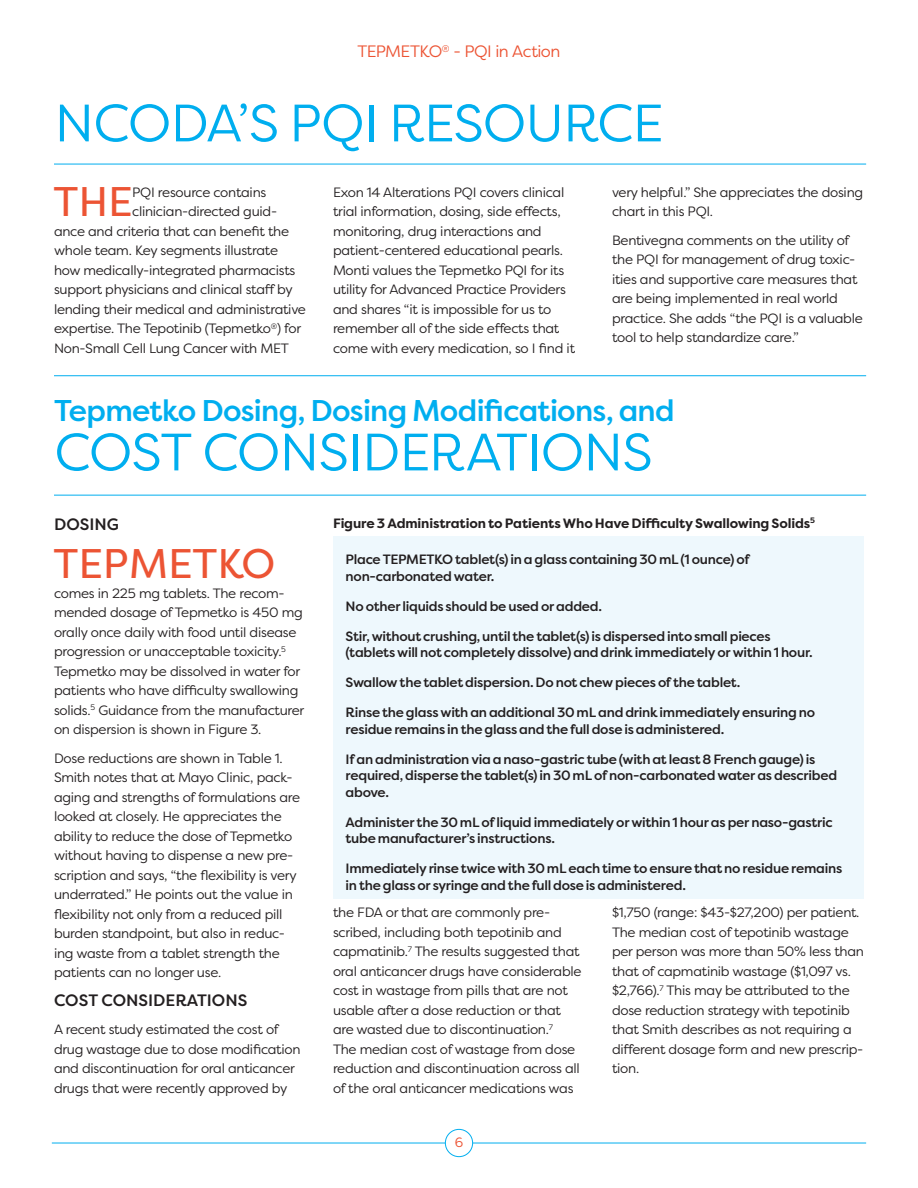
<style>
.page{position:relative;width:918px;height:1188px;background:#fff}
.page>*{position:absolute;margin:0;border:0;box-sizing:border-box;transform-origin:0 0}
.t1{font:52.5px "Filson Pro";letter-spacing:-.015em;color:#00aeef}
.Drop_Cap_-_Kate{font:41.4px "Filson Pro";color:#ec5434}
.t2{font:500 30px "Filson Pro";letter-spacing:-.025em;color:#00aeef}
.Mid_Header_within_Article_-_Kate{font:500 16.5px "Filson Pro";color:#231f20}
.t3{font:16.5px "Filson Pro";letter-spacing:-.035em;color:#ec5434}
.Body_Copy_-_Kate{font:13.5px/19.5px "Filson Pro";letter-spacing:-.02em;color:#231f20}
.Drop_Cap_-_Kate-2{font:13.5px/19.5px "Filson Pro";letter-spacing:-.02em;color:#231f20}
.t4{font:500 13.5px/16.5px "Filson Pro";letter-spacing:-.02em;color:#231f20}
.t5{font:700 13.5px "Filson Pro";letter-spacing:-.01em;color:#231f20}
.t6{font:13.5px "Filson Pro";color:#ec5434}
</style>
<div class="page">
<hr style="left:52px;top:1143px;width:814px;height:1px;background:#00aeef">
<div style="left:445px;top:1129px;width:28px;height:28px;background:#fff;border-radius:50%"></div>
<div style="left:445px;top:1129px;width:28px;height:28px;border:1px solid #00aeef;border-radius:50%"></div>
<hr style="left:54px;top:164px;width:812px;height:1px;background:#00aeef">
<hr style="left:54px;top:495px;width:812px;height:1px;background:#00aeef">
<hr style="left:54px;top:375px;width:812px;height:1px;background:#00aeef">
<div style="left:333px;top:536px;width:531px;height:363px;background:#eef8fd"></div>
<p class="t3" style="left:358px;top:41px;width:204px">TEPMETKO<sup>®</sup> - PQI in Action</p>
<p class="t1" style="left:55px;top:88px;width:610px">NCODA’S PQI RESOURCE</p>
<p class="Drop_Cap_-_Kate" style="left:54px;top:174px;width:80px">THE</p>
<p class="Drop_Cap_-_Kate-2" style="left:132px;top:182px;width:136px">PQI resource contains</p>
<p class="Drop_Cap_-_Kate-2" style="left:333px;top:182px;width:244px">Exon 14 Alterations PQI covers clinical trial information, dosing, side effects, monitoring, drug interactions and patient-centered educational pearls.<br>Monti values the Tepmetko PQI for its utility for Advanced Practice Providers and shares “it is impossible for us to remember all of the side effects that come with every medication, so I find it</p>
<p class="Drop_Cap_-_Kate-2" style="left:612px;top:182px;width:253px">very helpful.” She appreciates the dosing chart in this PQI.</p>
<p class="Drop_Cap_-_Kate-2" style="left:132px;top:202px;width:147px">clinician-directed guid-</p>
<p class="Drop_Cap_-_Kate-2" style="left:54px;top:221px;width:237px">ance and criteria that can benefit the</p>
<p class="Drop_Cap_-_Kate-2" style="left:54px;top:241px;width:226px">whole team. Key segments illustrate</p>
<p class="Drop_Cap_-_Kate-2" style="left:54px;top:260px;width:243px">how medically-integrated pharmacists</p>
<p class="Drop_Cap_-_Kate-2" style="left:54px;top:280px;width:240px">support physicians and clinical staff by</p>
<p class="Drop_Cap_-_Kate-2" style="left:54px;top:299px;width:254px">lending their medical and administrative</p>
<p class="Drop_Cap_-_Kate-2" style="left:54px;top:319px;width:249px">expertise. The Tepotinib (Tepmetko<sup>®</sup>) for</p>
<p class="Drop_Cap_-_Kate-2" style="left:54px;top:338px;width:237px">Non-Small Cell Lung Cancer with MET</p>
<p class="Body_Copy_-_Kate" style="left:612px;top:230px;width:252px">Bentivegna comments on the utility of the PQI for management of drug toxic&shy;ities and supportive care measures that are being implemented in real world practice. She adds “the PQI is a valuable tool to help standardize care.”</p>
<p class="t2" style="left:54px;top:390px;width:622px">Tepmetko Dosing, Dosing Modifications, and</p>
<p class="t1" style="left:55px;top:417px;width:600px">COST CONSIDERATIONS</p>
<p class="Mid_Header_within_Article_-_Kate" style="left:54px;top:513px;width:66px">DOSING</p>
<p class="Drop_Cap_-_Kate" style="left:54px;top:536px;width:223px">TEPMETKO</p>
<p class="Drop_Cap_-_Kate-2" style="left:54px;top:583px;width:252px">comes in 225 mg tablets. The recom&shy;mended dosage of Tepmetko is 450 mg orally once daily with food until disease progression or unacceptable toxicity.<sup>5<br></sup>Tepmetko may be dissolved in water for patients who have difficulty swallowing solids.<sup>5</sup> Guidance from the manufacturer on dispersion is shown in Figure 3.</p>
<p class="Body_Copy_-_Kate" style="left:54px;top:748px;width:248px">Dose reductions are shown in Table 1.<br>Smith notes that at Mayo Clinic, pack&shy;aging and strengths of formulations are looked at closely. He appreciates the ability to reduce the dose of Tepmetko without having to dispense a new pre&shy;scription and says, “the flexibility is very underrated.” He points out the value in flexibility not only from a reduced pill burden standpoint, but also in reduc&shy;ing waste from a tablet strength the patients can no longer use.</p>
<p class="Mid_Header_within_Article_-_Kate" style="left:54px;top:988px;width:195px">COST CONSIDERATIONS</p>
<p class="Body_Copy_-_Kate" style="left:54px;top:1019px;width:248px">A recent study estimated the cost of drug wastage due to dose modification and discontinuation for oral anticancer drugs that were recently approved by</p>
<p class="t5" style="left:333px;top:515px;width:484px">Figure 3 Administration to Patients Who Have Difficulty Swallowing Solids<sup>5</sup></p>
<p class="t4" style="left:346px;top:551px;width:406px">Place TEPMETKO tablet(s) in a glass containing 30 mL (1 ounce) of non-carbonated water.</p>
<p class="t4" style="left:346px;top:598px;width:258px">No other liquids should be used or added.</p>
<p class="t4" style="left:346px;top:628px;width:469px">Stir, without crushing, until the tablet(s) is dispersed into small pieces (tablets will not completely dissolve) and drink immediately or within 1 hour.</p>
<p class="t4" style="left:346px;top:674px;width:396px">Swallow the tablet dispersion. Do not chew pieces of the tablet.</p>
<p class="t4" style="left:346px;top:704px;width:471px">Rinse the glass with an additional 30 mL and drink immediately ensuring no residue remains in the glass and the full dose is administered.</p>
<p class="t4" style="left:346px;top:751px;width:493px">If an administration via a naso-gastric tube (with at least 8 French gauge) is required, disperse the tablet(s) in 30 mL of non-carbonated water as described above.</p>
<p class="t4" style="left:346px;top:814px;width:488px">Administer the 30 mL of liquid immediately or within 1 hour as per naso-gastric tube manufacturer’s instructions.</p>
<p class="t4" style="left:346px;top:860px;width:498px">Immediately rinse twice with 30 mL each time to ensure that no residue remains in the glass or syringe and the full dose is administered.</p>
<p class="Body_Copy_-_Kate" style="left:333px;top:902px;width:250px">the FDA or that are commonly pre&shy;scribed, including both tepotinib and capmatinib.<sup>7</sup> The results suggested that oral anticancer drugs have considerable cost in wastage from pills that are not usable after a dose reduction or that are wasted due to discontinuation.<sup>7<br></sup>The median cost of wastage from dose reduction and discontinuation across all of the oral anticancer medications was</p>
<p class="Body_Copy_-_Kate" style="left:612px;top:902px;width:253px">$1,750 (range: $43-$27,200) per patient.<br>The median cost of tepotinib wastage per person was more than 50% less than that of capmatinib wastage ($1,097 vs. $2,766).<sup>7</sup> This may be attributed to the dose reduction strategy with tepotinib that Smith describes as not requiring a different dosage form and new prescrip&shy;tion.</p>
<p class="t6" style="left:455px;top:1133px;width:10px">6</p>
</div>
